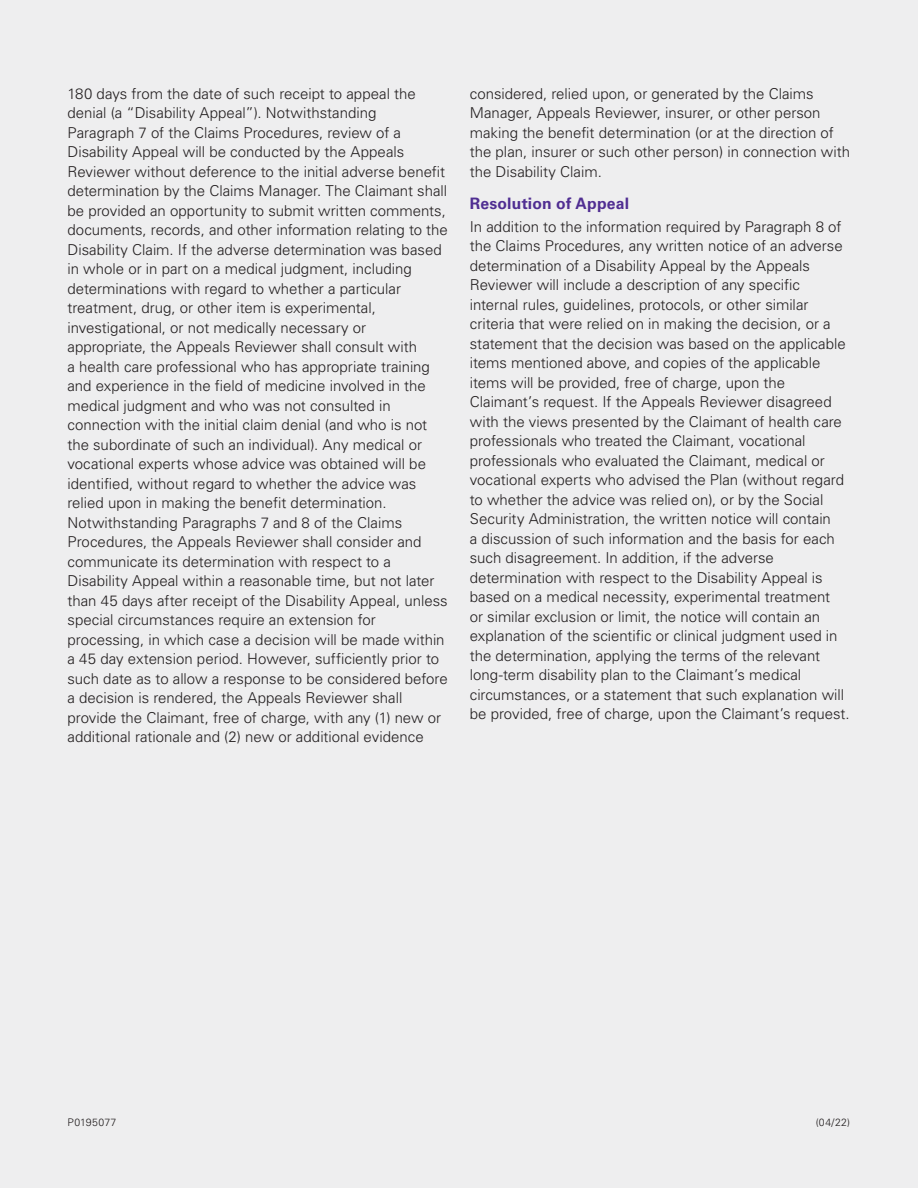
<style>
.page{position:relative;width:918px;height:1188px;background:#eeeeef}
.page>*{position:absolute;margin:0;border:0;box-sizing:border-box;transform-origin:0 0}
.t1{font:700 15.75px "Univers LT Std";letter-spacing:.01em;color:#502e92}
.t2{font:300 15px/19.5px "Univers LT Std";color:#231f20}
.t3{font:300 10.5px "Univers LT Std";letter-spacing:.035em;color:#231f20}
</style>
<div class="page">
<p class="t2" style="left:68px;top:84px;width:382px">180 days from the date of such receipt to appeal the denial (a “Disability Appeal”). Notwithstanding<br>Paragraph 7 of the Claims Procedures, review of a Disability Appeal will be conducted by the Appeals Reviewer without deference to the initial adverse benefit determination by the Claims Manager. The Claimant shall be provided an opportunity to submit written comments, documents, records, and other information relating to the Disability Claim. If the adverse determination was based in whole or in part on a medical judgment, including determinations with regard to whether a particular treatment, drug, or other item is experimental, investigational, or not medically necessary or appropriate, the Appeals Reviewer shall consult with<br>a health care professional who has appropriate training and experience in the field of medicine involved in the medical judgment and who was not consulted in connection with the initial claim denial (and who is not the subordinate of such an individual). Any medical or vocational experts whose advice was obtained will be identified, without regard to whether the advice was relied upon in making the benefit determination.<br>Notwithstanding Paragraphs 7 and 8 of the Claims Procedures, the Appeals Reviewer shall consider and communicate its determination with respect to a Disability Appeal within a reasonable time, but not later than 45 days after receipt of the Disability Appeal, unless special circumstances require an extension for processing, in which case a decision will be made within a 45 day extension period. However, sufficiently prior to such date as to allow a response to be considered before a decision is rendered, the Appeals Reviewer shall provide the Claimant, free of charge, with any (1) new or additional rationale and (2) new or additional evidence</p>
<p class="t2" style="left:470px;top:84px;width:382px">considered, relied upon, or generated by the Claims Manager, Appeals Reviewer, insurer, or other person making the benefit determination (or at the direction of the plan, insurer or such other person) in connection with the Disability Claim.</p>
<p class="t1" style="left:470px;top:194px;width:161px">Resolution of Appeal</p>
<p class="t2" style="left:470px;top:217px;width:382px">In addition to the information required by Paragraph 8 of the Claims Procedures, any written notice of an adverse determination of a Disability Appeal by the Appeals Reviewer will include a description of any specific internal rules, guidelines, protocols, or other similar criteria that were relied on in making the decision, or a statement that the decision was based on the applicable items mentioned above, and copies of the applicable items will be provided, free of charge, upon the Claimant’s request. If the Appeals Reviewer disagreed with the views presented by the Claimant of health care professionals who treated the Claimant, vocational professionals who evaluated the Claimant, medical or vocational experts who advised the Plan (without regard to whether the advice was relied on), or by the Social Security Administration, the written notice will contain<br>a discussion of such information and the basis for each such disagreement. In addition, if the adverse determination with respect to the Disability Appeal is based on a medical necessity, experimental treatment<br>or similar exclusion or limit, the notice will contain an explanation of the scientific or clinical judgment used in the determination, applying the terms of the relevant long-term disability plan to the Claimant’s medical circumstances, or a statement that such explanation will be provided, free of charge, upon the Claimant’s request.</p>
<p class="t3" style="left:68px;top:1116px;width:50px">P0195077</p>
<p class="t3" style="left:816px;top:1116px;width:36px">(04/22)</p>
</div>
